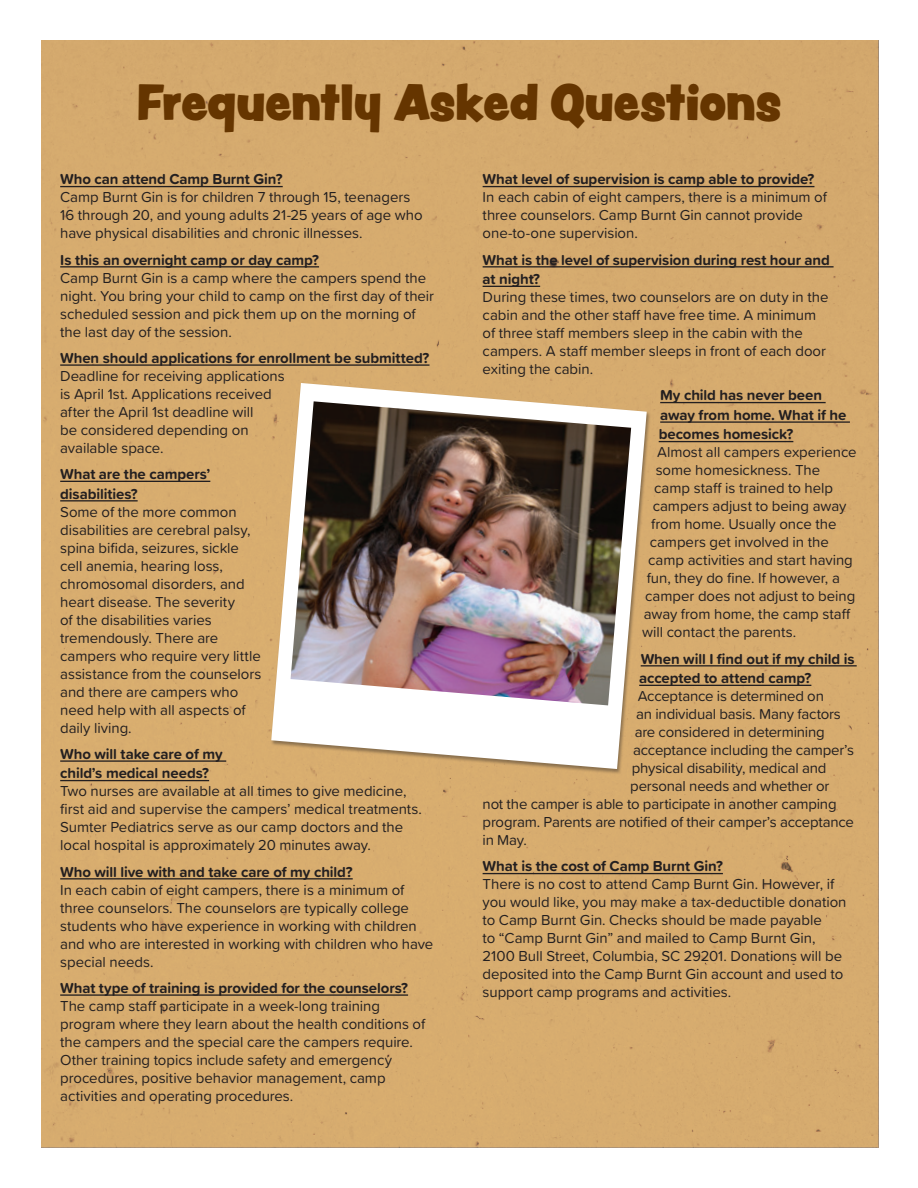
<style>
.page{position:relative;width:918px;height:1188px;background:#fff}
.page>*{position:absolute;margin:0;border:0;box-sizing:border-box;transform-origin:0 0}
.t1{font:45px "Peachy Keen JF";letter-spacing:-.01em;color:#653500}
.t2{font:15px/18px "Proxima Soft";letter-spacing:-.005em;color:#231f20}
.t3{font:700 15px/19.5px "Proxima Soft";letter-spacing:-.01em;color:#231f20}
</style>
<div class="page">
<div style="left:41px;top:40px;width:837px;height:1108px;background:#d6ac6f"></div>
<hr style="left:60px;top:186px;width:223px;height:1px;background:#231f20">
<hr style="left:60px;top:266px;width:259px;height:1px;background:#231f20">
<hr style="left:60px;top:364px;width:370px;height:2px;background:#231f20">
<hr style="left:60px;top:481px;width:150px;height:1px;background:#231f20">
<hr style="left:60px;top:500px;width:78px;height:1px;background:#231f20">
<hr style="left:60px;top:760px;width:166px;height:2px;background:#231f20">
<hr style="left:60px;top:780px;width:149px;height:1px;background:#231f20">
<hr style="left:60px;top:878px;width:293px;height:1px;background:#231f20">
<hr style="left:60px;top:994px;width:348px;height:2px;background:#231f20">
<hr style="left:483px;top:186px;width:331px;height:1px;background:#231f20">
<hr style="left:483px;top:266px;width:351px;height:1px;background:#231f20">
<hr style="left:483px;top:286px;width:57px;height:1px;background:#231f20">
<hr style="left:660px;top:402px;width:166px;height:1px;background:#231f20">
<hr style="left:660px;top:421px;width:190px;height:2px;background:#231f20">
<hr style="left:659px;top:441px;width:134px;height:1px;background:#231f20">
<hr style="left:641px;top:665px;width:216px;height:1px;background:#231f20">
<hr style="left:639px;top:685px;width:172px;height:1px;background:#231f20">
<hr style="left:483px;top:873px;width:240px;height:1px;background:#231f20">
<div style="left:270px;top:382px;width:381px;height:392px;background:#231f20;opacity:.43"></div>
<svg style="left:271px;top:383px;width:376px;height:386px"></svg>
<img style="left:291px;top:401px;width:340px;height:304px">
<h1 class="t1" style="left:136px;top:68px;width:647px">Frequently Asked Questions</h1>
<p class="t3" style="left:60px;top:169px;width:224px">Who can attend Camp Burnt Gin?</p>
<p class="t2" style="left:60px;top:188px;width:364px">Camp Burnt Gin is for children 7 through 15, teenagers<br>16 through 20, and young adults 21-25 years of age who have physical disabilities and chronic illnesses.</p>
<p class="t3" style="left:60px;top:249px;width:260px">Is this an overnight camp or day camp?</p>
<p class="t2" style="left:60px;top:268px;width:375px">Camp Burnt Gin is a camp where the campers spend the night. You bring your child to camp on the first day of their scheduled session and pick them up on the morning of the last day of the session.</p>
<p class="t3" style="left:60px;top:348px;width:371px">When should applications for enrollment be submitted?</p>
<p class="t2" style="left:60px;top:366px;width:226px">Deadline for receiving applications is April 1st. Applications received after the April 1st deadline will<br>be considered depending on available space.</p>
<p class="t3" style="left:60px;top:464px;width:152px">What are the campers’ disabilities?</p>
<p class="t2" style="left:60px;top:502px;width:203px">Some of the more common disabilities are cerebral palsy, spina bifida, seizures, sickle cell anemia, hearing loss, chromosomal disorders, and heart disease. The severity<br>of the disabilities varies tremendously. There are campers who require very little assistance from the counselors and there are campers who need help with all aspects of daily living.</p>
<p class="t3" style="left:60px;top:744px;width:164px">Who will take care of my child’s medical needs?</p>
<p class="t2" style="left:60px;top:782px;width:363px">Two nurses are available at all times to give medicine, first aid and supervise the campers’ medical treatments.<br>Sumter Pediatrics serve as our camp doctors and the local hospital is approximately 20 minutes away.</p>
<p class="t3" style="left:60px;top:861px;width:294px">Who will live with and take care of my child?</p>
<p class="t2" style="left:60px;top:880px;width:375px">In each cabin of eight campers, there is a minimum of three counselors. The counselors are typically college students who have experience in working with children and who are interested in working with children who have special needs.</p>
<p class="t3" style="left:60px;top:978px;width:349px">What type of training is provided for the counselors?</p>
<p class="t2" style="left:60px;top:996px;width:367px">The camp staff participate in a week-long training program where they learn about the health conditions of the campers and the special care the campers require.<br>Other training topics include safety and emergency procedures, positive behavior management, camp activities and operating procedures.</p>
<p class="t3" style="left:483px;top:169px;width:333px">What level of supervision is camp able to provide?</p>
<p class="t2" style="left:483px;top:188px;width:346px">In each cabin of eight campers, there is a minimum of three counselors. Camp Burnt Gin cannot provide one-to-one supervision.</p>
<p class="t3" style="left:483px;top:249px;width:349px">What is the level of supervision during rest hour and at night?</p>
<p class="t2" style="left:483px;top:287px;width:347px">During these times, two counselors are on duty in the cabin and the other staff have free time. A minimum of three staff members sleep in the cabin with the campers. A staff member sleeps in front of each door exiting the cabin.</p>
<p class="t3" style="left:659px;top:385px;width:189px">My child has never been away from home. What if he becomes homesick?</p>
<p class="t2" style="left:657px;top:443px;width:201px">Almost all campers experience</p>
<p class="t2" style="left:656px;top:461px;width:166px">some homesickness. The</p>
<p class="t2" style="left:654px;top:479px;width:180px">camp staff is trained to help</p>
<p class="t2" style="left:653px;top:497px;width:195px">campers adjust to being away</p>
<p class="t2" style="left:651px;top:515px;width:187px">from home. Usually once the</p>
<p class="t2" style="left:650px;top:533px;width:181px">campers get involved in the</p>
<p class="t2" style="left:648px;top:551px;width:206px">camp activities and start having</p>
<p class="t2" style="left:647px;top:569px;width:195px">fun, they do fine. If however, a</p>
<p class="t2" style="left:645px;top:587px;width:212px">camper does not adjust to being</p>
<p class="t2" style="left:644px;top:605px;width:208px">away from home, the camp staff</p>
<p class="t2" style="left:642px;top:623px;width:155px">will contact the parents.</p>
<p class="t3" style="left:639px;top:648px;width:217px">When will I find out if my child is accepted to attend camp?</p>
<p class="t2" style="left:638px;top:686px;width:188px">Acceptance is determined on</p>
<p class="t2" style="left:636px;top:704px;width:206px">an individual basis. Many factors</p>
<p class="t2" style="left:635px;top:722px;width:192px">are considered in determining</p>
<p class="t2" style="left:633px;top:740px;width:222px">acceptance including the camper’s</p>
<p class="t2" style="left:632px;top:758px;width:196px">physical disability, medical and</p>
<p class="t2" style="left:630px;top:776px;width:201px">personal needs and whether or</p>
<p class="t2" style="left:483px;top:794px;width:356px">not the camper is able to participate in another camping</p>
<p class="t2" style="left:483px;top:812px;width:373px">program. Parents are notified of their camper’s acceptance</p>
<p class="t2" style="left:483px;top:830px;width:46px">in May.</p>
<p class="t3" style="left:483px;top:856px;width:242px">What is the cost of Camp Burnt Gin?</p>
<p class="t2" style="left:483px;top:875px;width:365px">There is no cost to attend Camp Burnt Gin. However, if you would like, you may make a tax-deductible donation to Camp Burnt Gin. Checks should be made payable<br>to “Camp Burnt Gin” and mailed to Camp Burnt Gin, 2100 Bull Street, Columbia, SC 29201. Donations will be deposited into the Camp Burnt Gin account and used to support camp programs and activities.</p>
</div>
